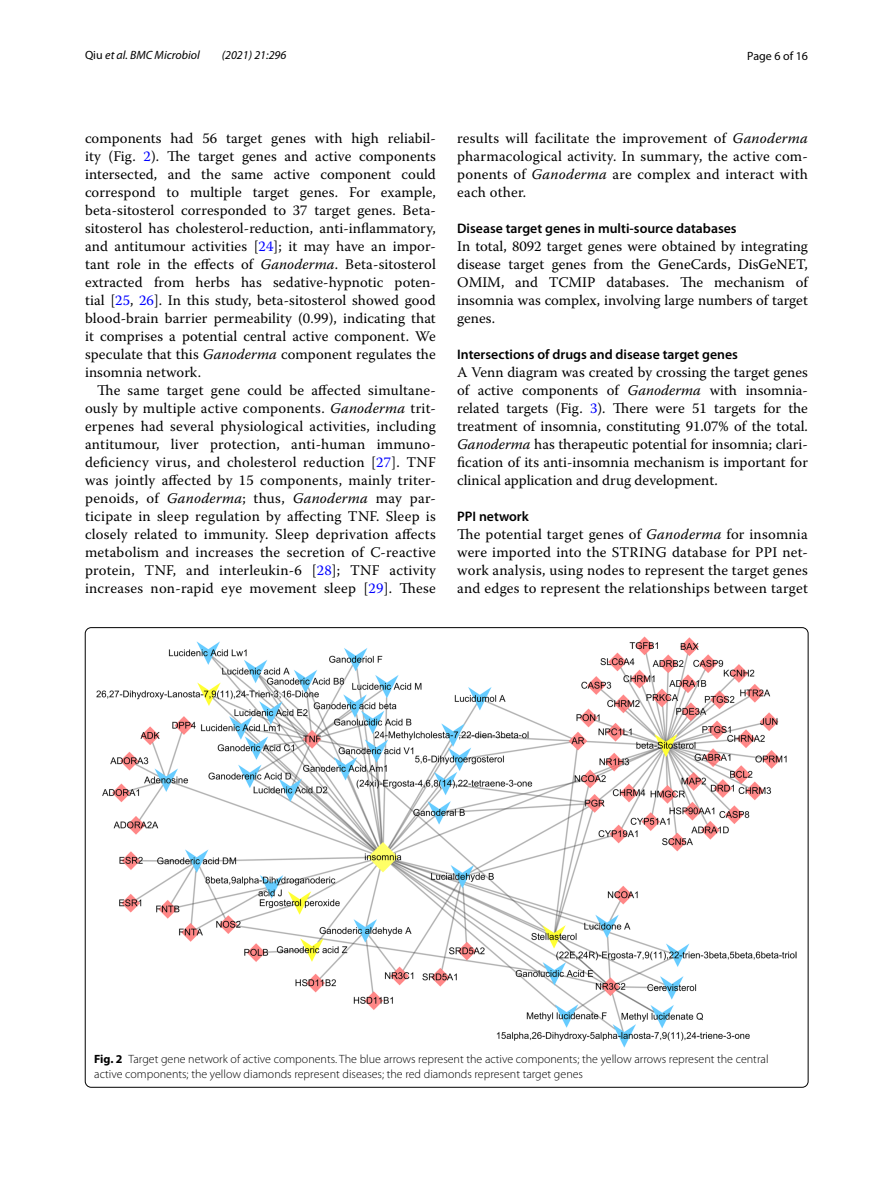
<style>
.page{position:relative;width:893px;height:1187px;background:#fff}
.page>*{position:absolute;margin:0;border:0;box-sizing:border-box;transform-origin:0 0}
.t1{font:14.7px/18px "Warnock Pro";letter-spacing:.01em;color:#000;text-align:justify}
.t2{font:600 13.8px "Myriad Pro";color:#000}
.t3{font:300 12px/15px "Myriad Pro";color:#000}
.t4{font:italic 12px "Myriad Pro";color:#000}
.t5{font:12px "Myriad Pro";color:#000}
.s1{font-style:normal}
.s2{color:#00f}
.s3{font-style:italic}
.s4{font-weight:700}
</style>
<div class="page">
<img style="left:96px;top:636px;width:701px;height:411px">
<p class="t4" style="left:85px;top:48px;width:116px"><span class="s1">Qiu</span> et al. BMC Microbiol</p>
<p class="t4" style="left:222px;top:48px;width:66px">(2021) 21:296</p>
<p class="t5" style="left:747px;top:48px;width:62px">Page 6 of 16</p>
<p class="t1" style="left:85px;top:128px;width:352px">components had 56 target genes with high reliabil&shy;ity (Fig. <span class="s2">2</span>). The target genes and active components intersected, and the same active component could correspond to multiple target genes. For example, beta-sitosterol corresponded to 37 target genes. Beta&shy;sitosterol has cholesterol-reduction, anti-inflammatory, and antitumour activities [<span class="s2">24</span>]; it may have an impor&shy;tant role in the effects of <span class="s3">Ganoderma</span>. Beta-sitosterol extracted from herbs has sedative-hypnotic poten&shy;tial [<span class="s2">25</span>, <span class="s2">26</span>]. In this study, beta-sitosterol showed good blood-brain barrier permeability (0.99), indicating that it comprises a potential central active component. We speculate that this <span class="s3">Ganoderma</span> component regulates the insomnia network.</p>
<p class="t1" style="left:85px;top:380px;width:352px;text-indent:12px">The same target gene could be affected simultane&shy;ously by multiple active components. <span class="s3">Ganoderma</span> trit&shy;erpenes had several physiological activities, including antitumour, liver protection, anti-human immuno&shy;deficiency virus, and cholesterol reduction [<span class="s2">27</span>]. TNF was jointly affected by 15 components, mainly triter&shy;penoids, of <span class="s3">Ganoderma</span>; thus, <span class="s3">Ganoderma</span> may par&shy;ticipate in sleep regulation by affecting TNF. Sleep is closely related to immunity. Sleep deprivation affects metabolism and increases the secretion of C-reactive protein, TNF, and interleukin-6 [<span class="s2">28</span>]; TNF activity increases non-rapid eye movement sleep [<span class="s2">29</span>]. These</p>
<p class="t1" style="left:457px;top:128px;width:352px">results will facilitate the improvement of <span class="s3">Ganoderma </span>pharmacological activity. In summary, the active com&shy;ponents of <span class="s3">Ganoderma</span> are complex and interact with each other.</p>
<p class="t2" style="left:457px;top:219px;width:281px">Disease target genes in multi‑source databases</p>
<p class="t1" style="left:457px;top:236px;width:352px">In total, 8092 target genes were obtained by integrating disease target genes from the GeneCards, DisGeNET, OMIM, and TCMIP databases. The mechanism of insomnia was complex, involving large numbers of target genes.</p>
<p class="t2" style="left:457px;top:345px;width:282px">Intersections of drugs and disease target genes</p>
<p class="t1" style="left:457px;top:362px;width:352px">A Venn diagram was created by crossing the target genes of active components of <span class="s3">Ganoderma</span> with insomnia&shy;related targets (Fig. <span class="s2">3</span>). There were 51 targets for the treatment of insomnia, constituting 91.07% of the total.<br><span class="s3">Ganoderma</span> has therapeutic potential for insomnia; clari&shy;fication of its anti-insomnia mechanism is important for clinical application and drug development.</p>
<p class="t2" style="left:457px;top:507px;width:73px">PPI network</p>
<p class="t1" style="left:457px;top:524px;width:352px">The potential target genes of <span class="s3">Ganoderma</span> for insomnia were imported into the STRING database for PPI net&shy;work analysis, using nodes to represent the target genes and edges to represent the relationships between target</p>
<p class="t3" style="left:94px;top:1051px;width:676px"><span class="s4">Fig. 2</span> Target gene network of active components. The blue arrows represent the active components; the yellow arrows represent the central active components; the yellow diamonds represent diseases; the red diamonds represent target genes</p>
</div>
